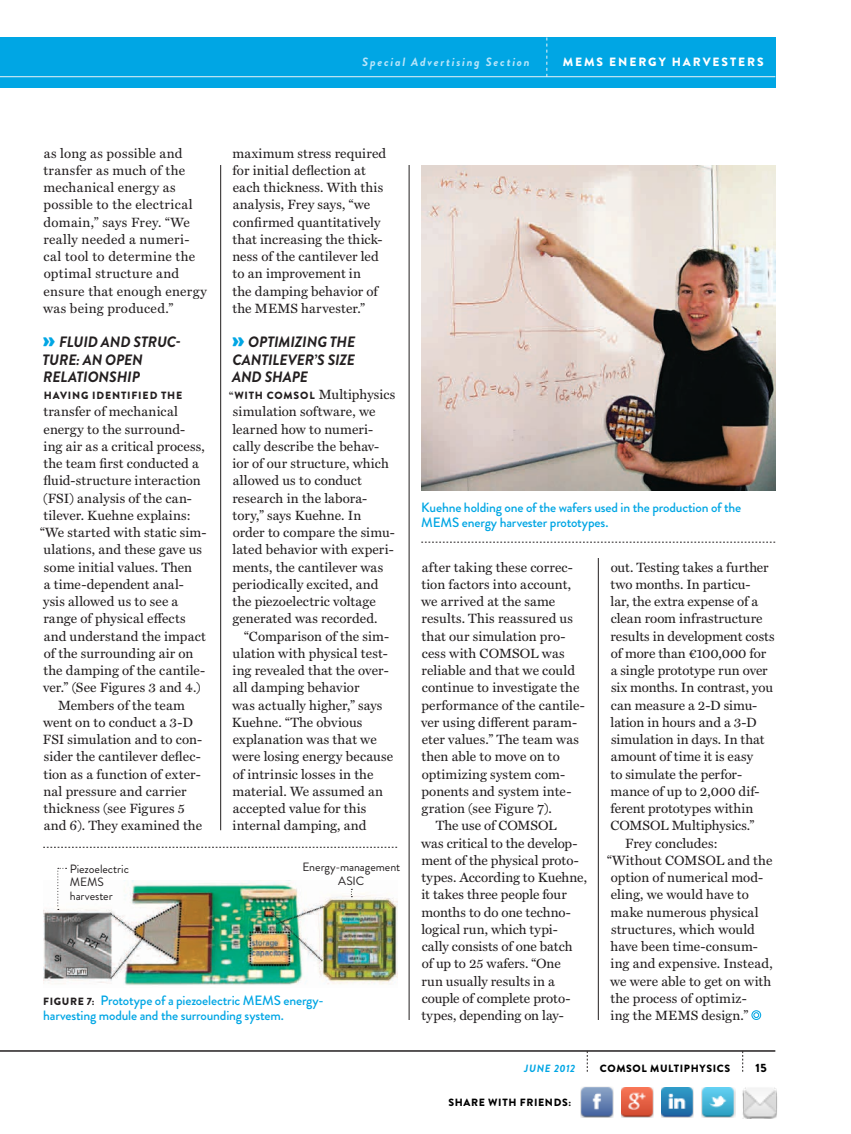
<style>
.page{position:relative;width:851px;height:1134px;background:#fff}
.page>*{position:absolute;margin:0;border:0;box-sizing:border-box;transform-origin:0 0}
._0Normal-left{font:italic 700 15px/17.2px "Brandon Grotesque";letter-spacing:-.01em;color:#231f20}
._0Normal-left-2{font:13.5px/17.2px "Miller Text";letter-spacing:.01em;color:#231f20}
._0Normal-left-3{font:500 13.5px/15px "Brandon Grotesque";letter-spacing:-.01em;color:#00a6e4}
._0Normal-left-4{font:12px/13.5px "Brandon Grotesque";letter-spacing:-.005em;color:#231f20;text-align:center}
._0Normal-left-5{font:italic 700 12px "Brandon Grotesque";letter-spacing:.145em;color:#b9e5fa}
._0Normal-left-6{font:900 12px "Brandon Grotesque";letter-spacing:.16em;color:#fff}
._9footer-left{font:900 12px "Brandon Grotesque";color:#000}
._9footer-left-2{font:900 10.5px "Brandon Grotesque";letter-spacing:.06em;color:#000}
._0Normal-left-7{font:900 10.5px "Brandon Grotesque";letter-spacing:.08em;color:#231f20}
._9footer-left-3{font:italic 700 10.5px "Brandon Grotesque";letter-spacing:.05em;color:#00a6e4}
.s1{font-weight:900;font-style:normal;font-size:25.5px;color:#00a6e4}
.s2{font-family:"Brandon Grotesque";font-weight:900;font-size:10.5px}
.s3{font-weight:900;font-size:10.5px;color:#231f20}
</style>
<div class="page">
<div style="left:0;top:38px;width:775px;height:50px;background:#00a6e4"></div>
<hr style="left:0;top:76px;width:775px;height:1px;background:#ecf3f7">
<svg style="left:546px;top:38px;width:1px;height:39px"></svg>
<svg style="left:742px;top:1052px;width:1px;height:20px"></svg>
<svg style="left:587px;top:1052px;width:1px;height:20px"></svg>
<img style="left:43px;top:881px;width:354px;height:104px">
<hr style="left:0;top:1050px;width:775px;height:2px;background:#231f20">
<hr style="left:220px;top:165px;width:1px;height:665px;background:#231f20">
<hr style="left:409px;top:165px;width:1px;height:855px;background:#231f20">
<hr style="left:598px;top:558px;width:1px;height:462px;background:#231f20">
<div style="left:751px;top:1010px;width:10px;height:10px;border:1px solid #00a6e4;border-radius:50%"></div>
<svg style="left:753px;top:1012px;width:6px;height:6px"></svg>
<img style="left:421px;top:165px;width:354px;height:325px">
<svg style="left:421px;top:542px;width:354px;height:1px"></svg>
<svg style="left:57px;top:868px;width:10px;height:42px"></svg>
<svg style="left:43px;top:847px;width:354px;height:1px"></svg>
<img style="left:580px;top:1086px;width:34px;height:32px">
<img style="left:622px;top:1087px;width:31px;height:31px">
<img style="left:661px;top:1087px;width:32px;height:31px">
<img style="left:701px;top:1087px;width:34px;height:31px">
<img style="left:742px;top:1087px;width:35px;height:32px">
<p class="_0Normal-left-5" style="left:362px;top:53px;width:169px">Special Advertising Section</p>
<p class="_0Normal-left-6" style="left:562px;top:53px;width:202px">MEMS ENERGY HARVESTERS</p>
<p class="_0Normal-left-2" style="left:43px;top:145px;width:165px">as long as possible and transfer as much of the mechanical energy as possible to the electrical domain,” says Frey. “We really needed a numeri&shy;cal tool to determine the optimal structure and ensure that enough energy was being produced.”</p>
<p class="_0Normal-left" style="left:42px;top:334px;width:140px"><span class="s1">»</span> FLUID AND STRUC-<br>TURE: AN OPEN<br>RELATIONSHIP</p>
<p class="_0Normal-left-7" style="left:44px;top:388px;width:140px">HAVING IDENTIFIED THE</p>
<p class="_0Normal-left-2" style="left:40px;top:403px;width:168px">transfer of mechanical energy to the surround-<br>ing air as a critical process, the team first conducted a fluid-structure interaction (FSI) analysis of the can&shy;tilever. Kuehne explains: “We started with static sim&shy;ulations, and these gave us some initial values. Then<br>a time-dependent anal-<br>ysis allowed us to see a range of physical effects and understand the impact of the surrounding air on the damping of the cantile&shy;ver.” (See Figures 3 and 4.)</p>
<p class="_0Normal-left-2" style="left:43px;top:697px;width:161px;text-indent:15px">Members of the team went on to conduct a 3-D<br>FSI simulation and to con&shy;sider the cantilever deflec&shy;tion as a function of exter&shy;nal pressure and carrier thickness (see Figures 5 and 6). They examined the</p>
<p class="_0Normal-left-4" style="left:70px;top:862px;width:61px;text-align:left">Piezoelectric<br>MEMS harvester</p>
<p class="_0Normal-left-2" style="left:232px;top:145px;width:155px">maximum stress required for initial deflection at each thickness. With this analysis, Frey says, “we confirmed quantitatively that increasing the thick&shy;ness of the cantilever led to an improvement in<br>the damping behavior of the MEMS harvester.”</p>
<p class="_0Normal-left" style="left:232px;top:334px;width:125px;text-align:justify"><span class="s1">»</span> OPTIMIZING THE CANTILEVER’S SIZE AND SHAPE</p>
<p class="_0Normal-left-2" style="left:229px;top:386px;width:168px"><span class="s2">“WITH COMSOL</span> Multiphysics simulation software, we learned how to numeri&shy;cally describe the behav&shy;ior of our structure, which allowed us to conduct research in the labora&shy;tory,” says Kuehne. In<br>order to compare the simu&shy;lated behavior with experi&shy;ments, the cantilever was periodically excited, and the piezoelectric voltage generated was recorded.</p>
<p class="_0Normal-left-2" style="left:232px;top:628px;width:163px;text-indent:12px">“Comparison of the sim&shy;ulation with physical test&shy;ing revealed that the over&shy;all damping behavior<br>was actually higher,” says<br>Kuehne. “The obvious explanation was that we were losing energy because of intrinsic losses in the material. We assumed an accepted value for this internal damping, and</p>
<p class="_0Normal-left-4" style="left:302px;top:860px;width:99px">Energy-management<br>ASIC</p>
<p class="_0Normal-left-3" style="left:43px;top:993px;width:282px"><span class="s3">FIGURE 7:</span> Prototype of a piezoelectric MEMS energy&shy;harvesting module and the surrounding system.</p>
<p class="_0Normal-left-3" style="left:421px;top:500px;width:321px">Kuehne holding one of the wafers used in the production of the<br>MEMS energy harvester prototypes.</p>
<p class="_0Normal-left-2" style="left:421px;top:559px;width:165px">after taking these correc&shy;tion factors into account, we arrived at the same results. This reassured us that our simulation pro&shy;cess with COMSOL was reliable and that we could continue to investigate the performance of the cantile&shy;ver using different param&shy;eter values.” The team was then able to move on to optimizing system com&shy;ponents and system inte&shy;gration (see Figure 7).</p>
<p class="_0Normal-left-2" style="left:421px;top:817px;width:167px;text-indent:15px">The use of COMSOL<br>was critical to the develop&shy;ment of the physical proto&shy;types. According to Kuehne, it takes three people four months to do one techno&shy;logical run, which typi&shy;cally consists of one batch<br>of up to 25 wafers. “One<br>run usually results in a couple of complete proto&shy;types, depending on lay-</p>
<p class="_0Normal-left-2" style="left:610px;top:559px;width:166px">out. Testing takes a further two months. In particu-<br>lar, the extra expense of a clean room infrastructure results in development costs of more than €100,000 for a single prototype run over six months. In contrast, you can measure a 2-D simu&shy;lation in hours and a 3-D simulation in days. In that amount of time it is easy<br>to simulate the perfor&shy;mance of up to 2,000 dif&shy;ferent prototypes within<br>COMSOL Multiphysics.”</p>
<p class="_0Normal-left-2" style="left:607px;top:835px;width:167px;text-indent:18px">Frey concludes: “Without COMSOL and the option of numerical mod&shy;eling, we would have to make numerous physical structures, which would have been time-consum&shy;ing and expensive. Instead, we were able to get on with the process of optimiz-<br>ing the MEMS design.”</p>
<p class="_9footer-left-3" style="left:524px;top:1061px;width:52px">JUNE 2012</p>
<p class="_9footer-left-2" style="left:599px;top:1061px;width:132px">COMSOL MULTIPHYSICS</p>
<p class="_9footer-left" style="left:755px;top:1059px;width:13px">15</p>
<p class="_9footer-left-2" style="left:448px;top:1095px;width:124px">SHARE WITH FRIENDS:</p>
</div>
